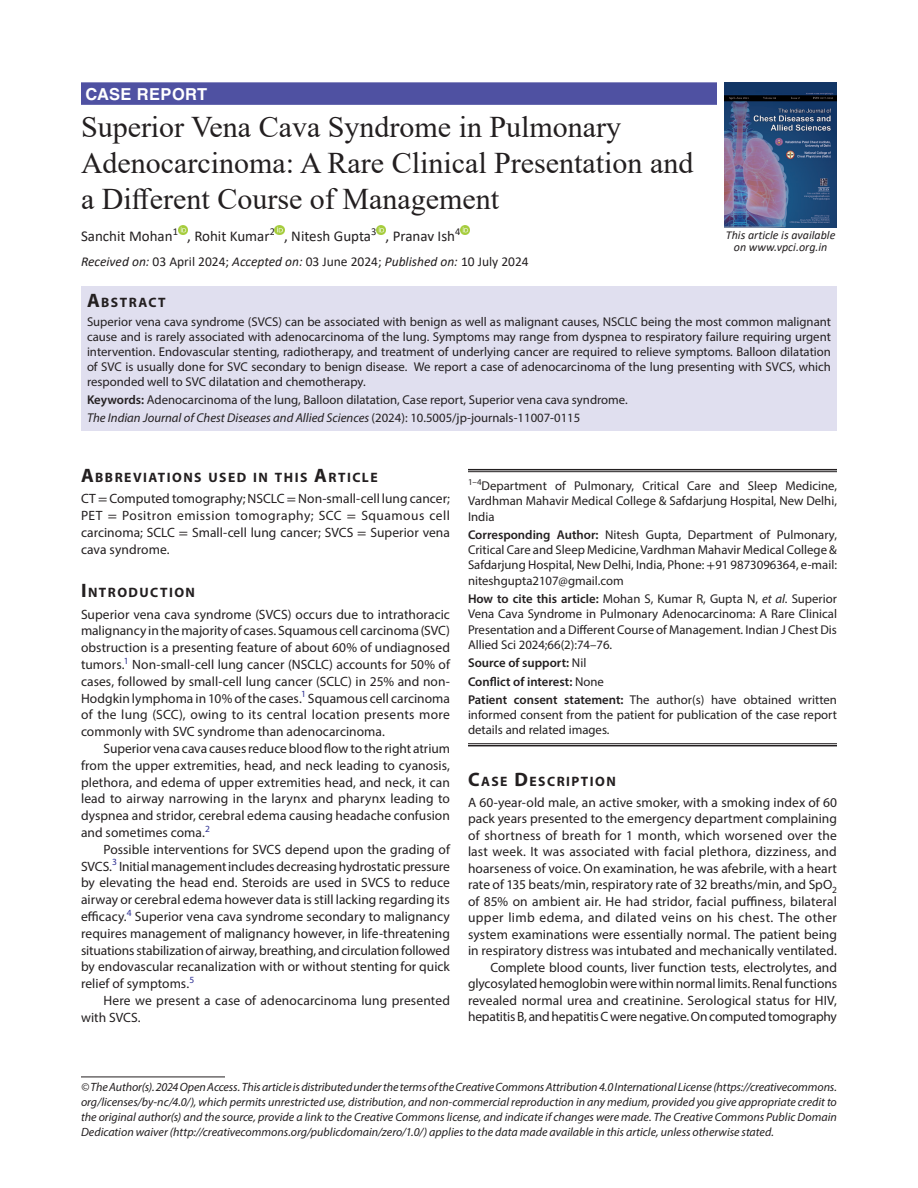
<style>
.page{position:relative;width:918px;height:1188px;background:#fff}
.page>*{position:absolute;margin:0;border:0;box-sizing:border-box;transform-origin:0 0}
.t1{font:30px/36px "Times New Roman";color:#231f20}
.ArticleType{font:700 16.5px "Helvetica LT Std";letter-spacing:.025em;color:#fff}
.AuthorName{font:15px "Calibri";color:#231f20}
.Head-1-first{font:700 13.65px "Myriad Pro";letter-spacing:.105em;color:#231f20}
.Head-1{font:700 13.65px "Myriad Pro";letter-spacing:.105em;color:#231f20}
.AbstractTitle{font:700 13.65px "Myriad Pro";letter-spacing:.105em;color:#231f20}
.Para-NoIndent{font:13.5px/16.8px "Myriad Pro";letter-spacing:.005em;color:#231f20;text-align:justify}
.Para-Indent{font:13.5px/16.8px "Myriad Pro";letter-spacing:.005em;color:#231f20;text-align:justify}
.PAS_History{font:italic 13.5px "Calibri";color:#231f20}
.Abstract-Para-first{font:12.75px/15px "Myriad Pro";color:#231f20;text-align:justify}
.Corresponding_Author{font:12.75px/15.3px "Myriad Pro";color:#231f20;text-align:justify}
.How_to_Cite{font:12.75px/15.3px "Myriad Pro";color:#231f20;text-align:justify}
.COI{font:12.75px/15.3px "Myriad Pro";color:#231f20;text-align:justify}
.Affiliation-first{font:12.75px/15.3px "Myriad Pro";color:#231f20;text-align:justify}
.Keywords{font:12.75px "Myriad Pro";color:#231f20}
.JT_DOI{font:italic 12.75px "Myriad Pro";color:#231f20}
.Source{font:600 12.75px "Myriad Pro";color:#231f20}
.FootNote{font:italic 12px/15px "Myriad Pro";color:#231f20;text-align:justify}
.Cover_text{font:italic 12px/12px "Calibri";color:#231f20;text-align:center}
.s1{font-style:normal}
.s2{font-size:19.5px}
.s3{font-weight:600}
.s4{font-family:"STIX General"}
.s5{font-style:italic}
.s6{font-weight:400}
</style>
<div class="page">
<hr style="left:81px;top:1077px;width:144px;height:1px;background:#231f20">
<div style="left:81px;top:82px;width:636px;height:23px;background:#4f51a2"></div>
<div style="left:81px;top:286px;width:756px;height:25px;background:#e0dfef"></div>
<div style="left:81px;top:311px;width:756px;height:84px;background:#e0dfef"></div>
<div style="left:81px;top:389px;width:756px;height:24px;background:#e0dfef"></div>
<div style="left:81px;top:407px;width:756px;height:24px;background:#e0dfef"></div>
<svg style="left:178px;top:225px;width:9px;height:10px"></svg>
<svg style="left:275px;top:225px;width:9px;height:10px"></svg>
<svg style="left:376px;top:225px;width:10px;height:10px"></svg>
<svg style="left:460px;top:225px;width:10px;height:10px"></svg>
<hr style="left:468px;top:469px;width:369px;height:1px;background:#231f20">
<hr style="left:468px;top:471px;width:369px;height:1px;background:#231f20">
<hr style="left:468px;top:743px;width:369px;height:1px;background:#231f20">
<hr style="left:468px;top:745px;width:369px;height:1px;background:#231f20">
<img style="left:724px;top:82px;width:113px;height:145px">
<p class="ArticleType" style="left:86px;top:84px;width:123px">CASE REPORT</p>
<p class="t1" style="left:81px;top:108px;width:614px">Superior Vena Cava Syndrome in Pulmonary<br>Adenocarcinoma: A Rare Clinical Presentation and a Different Course of Management</p>
<p class="AuthorName" style="left:81px;top:225px;width:381px">Sanchit Mohan<sup>1</sup> , Rohit Kumar<sup>2</sup> , Nitesh Gupta<sup>3</sup> , Pranav Ish<sup>4</sup></p>
<p class="PAS_History" style="left:81px;top:252px;width:449px">Received on: <span class="s1">03 April 2024;</span> Accepted on: <span class="s1">03 June 2024;</span> Published on: <span class="s1">10 July 2024</span></p>
<p class="AbstractTitle" style="left:87px;top:293px;width:80px"><span class="s2">A</span>BSTRACT</p>
<p class="Abstract-Para-first" style="left:87px;top:314px;width:746px">Superior vena cava syndrome (SVCS) can be associated with benign as well as malignant causes, NSCLC being the most common malignant cause and is rarely associated with adenocarcinoma of the lung. Symptoms may range from dyspnea to respiratory failure requiring urgent intervention. Endovascular stenting, radiotherapy, and treatment of underlying cancer are required to relieve symptoms. Balloon dilatation of SVC is usually done for SVC secondary to benign disease. We report a case of adenocarcinoma of the lung presenting with SVCS, which responded well to SVC dilatation and chemotherapy.</p>
<p class="Keywords" style="left:87px;top:392px;width:542px"><span class="s3">Keywords:</span> Adenocarcinoma of the lung, Balloon dilatation, Case report, Superior vena cava syndrome.</p>
<p class="JT_DOI" style="left:87px;top:410px;width:495px">The Indian Journal of Chest Diseases and Allied Sciences <span class="s1">(2024): 10.5005/jp-journals-11007-0115</span></p>
<p class="Cover_text" style="left:726px;top:228px;width:111px">This article is available on www.vpci.org.in</p>
<p class="Head-1-first" style="left:81px;top:469px;width:298px"><span class="s2">A</span>BBREVIATIONS USED IN THIS <span class="s2">A</span>RTICLE</p>
<p class="Para-NoIndent" style="left:81px;top:490px;width:371px">CT <span class="s4">=</span> Computed tomography; NSCLC <span class="s4">=</span> Non-small-cell lung cancer; PET <span class="s4">=</span> Positron emission tomography; SCC <span class="s4">=</span> Squamous cell carcinoma; SCLC <span class="s4">=</span> Small-cell lung cancer; SVCS <span class="s4">=</span> Superior vena cava syndrome.</p>
<p class="Head-1-first" style="left:81px;top:584px;width:116px"><span class="s2">I</span> NTRODUCTION</p>
<p class="Para-NoIndent" style="left:81px;top:605px;width:371px">Superior vena cava syndrome (SVCS) occurs due to intrathoracic malignancy in the majority of cases. Squamous cell carcinoma (SVC) obstruction is a presenting feature of about 60% of undiagnosed tumors.<sup>1</sup> Non-small-cell lung cancer (NSCLC) accounts for 50% of cases, followed by small-cell lung cancer (SCLC) in 25% and non-Hodgkin lymphoma in 10% of the cases.<sup>1</sup> Squamous cell carcinoma of the lung (SCC), owing to its central location presents more commonly with SVC syndrome than adenocarcinoma.</p>
<p class="Para-Indent" style="left:81px;top:740px;width:371px;text-indent:22px">Superior vena cava causes reduce blood flow to the right atrium from the upper extremities, head, and neck leading to cyanosis, plethora, and edema of upper extremities head, and neck, it can lead to airway narrowing in the larynx and pharynx leading to dyspnea and stridor, cerebral edema causing headache confusion and sometimes coma.<sup>2</sup></p>
<p class="Para-Indent" style="left:81px;top:841px;width:371px;text-indent:22px">Possible interventions for SVCS depend upon the grading of SVCS.<sup>3</sup> Initial management includes decreasing hydrostatic pressure by elevating the head end. Steroids are used in SVCS to reduce airway or cerebral edema however data is still lacking regarding its efficacy.<sup>4</sup> Superior vena cava syndrome secondary to malignancy requires management of malignancy however, in life-threatening situations stabilization of airway, breathing, and circulation followed by endovascular recanalization with or without stenting for quick relief of symptoms.<sup>5</sup></p>
<p class="Para-Indent" style="left:81px;top:992px;width:371px;text-indent:22px">Here we present a case of adenocarcinoma lung presented with SVCS.</p>
<p class="Affiliation-first" style="left:468px;top:478px;width:371px"><sup>1–4</sup>Department of Pulmonary, Critical Care and Sleep Medicine, Vardhman Mahavir Medical College &amp; Safdarjung Hospital, New Delhi, India</p>
<p class="Corresponding_Author" style="left:468px;top:527px;width:371px"><span class="s3">Corresponding Author:</span> Nitesh Gupta, Department of Pulmonary, Critical Care and Sleep Medicine, Vardhman Mahavir Medical College &amp; Safdarjung Hospital, New Delhi, India, Phone: <span class="s4">+</span>91 9873096364, e-mail: niteshgupta2107@gmail.com</p>
<p class="How_to_Cite" style="left:468px;top:591px;width:371px"><span class="s3">How to cite this article:</span> Mohan S, Kumar R, Gupta N, <span class="s5">et al</span>. Superior Vena Cava Syndrome in Pulmonary Adenocarcinoma: A Rare Clinical Presentation and a Different Course of Management. Indian J Chest Dis Allied Sci 2024;66(2):74–76.</p>
<p class="Source" style="left:468px;top:655px;width:120px">Source of support: <span class="s6">Nil</span></p>
<p class="Source" style="left:468px;top:673px;width:137px">Conflict of interest: <span class="s6">None</span></p>
<p class="COI" style="left:468px;top:692px;width:370px"><span class="s3">Patient consent statement:</span> The author(s) have obtained written informed consent from the patient for publication of the case report details and related images.</p>
<p class="Head-1" style="left:468px;top:772px;width:149px"><span class="s2">C</span>ASE <span class="s2">D</span>ESCRIPTION</p>
<p class="Para-NoIndent" style="left:468px;top:794px;width:371px">A 60-year-old male, an active smoker, with a smoking index of 60 pack years presented to the emergency department complaining of shortness of breath for 1 month, which worsened over the last week. It was associated with facial plethora, dizziness, and hoarseness of voice. On examination, he was afebrile, with a heart rate of 135 beats/min, respiratory rate of 32 breaths/min, and SpO<sub>2 </sub>of 85% on ambient air. He had stridor, facial puffiness, bilateral upper limb edema, and dilated veins on his chest. The other system examinations were essentially normal. The patient being in respiratory distress was intubated and mechanically ventilated.</p>
<p class="Para-Indent" style="left:468px;top:959px;width:371px;text-indent:22px">Complete blood counts, liver function tests, electrolytes, and glycosylated hemoglobin were within normal limits. Renal functions revealed normal urea and creatinine. Serological status for HIV, hepatitis B, and hepatitis C were negative. On computed tomography</p>
<p class="FootNote" style="left:81px;top:1079px;width:758px">© The Author(s). 2024 Open Access. This article is distributed under the terms of the Creative Commons Attribution 4.0 International License (https://creativecommons. org/licenses/by-nc/4.0/), which permits unrestricted use, distribution, and non-commercial reproduction in any medium, provided you give appropriate credit to the original author(s) and the source, provide a link to the Creative Commons license, and indicate if changes were made. The Creative Commons Public Domain Dedication waiver (http://creativecommons.org/publicdomain/zero/1.0/) applies to the data made available in this article, unless otherwise stated.</p>
</div>
